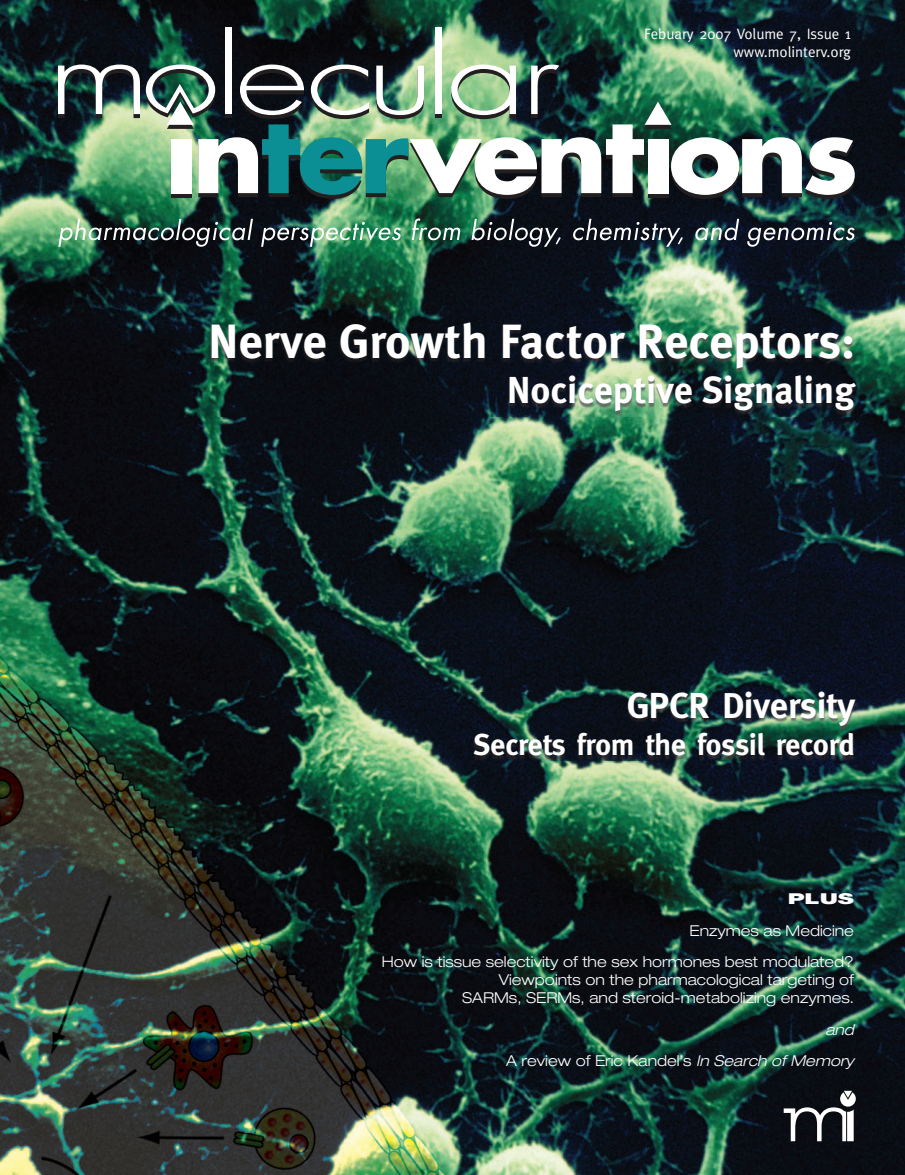
<style>
.page{position:relative;width:905px;height:1175px;background:#fff}
.page>*{position:absolute;margin:0;border:0;box-sizing:border-box;transform-origin:0 0}
.t1{font:700 48px "Meta";color:#fff}
.t2{font:700 37.5px "Meta";color:#fff}
.t3{font:700 36px "Meta";color:#fff}
.t4{font:700 30px "Meta";color:#fff}
.t5{font:300 expanded 15px/31.5px "Helvetica Neue";color:#fff;text-align:right}
.t6{font:15px/18px "Meta";color:#fff;text-align:right}
.t7{font:900 15px "Helvetica Neue";color:#fff;scale:1.6 1}
.s1{font-style:italic}
</style>
<div class="page">
<img style="left:0;top:0;width:904px;height:1174px">
<img style="left:58px;top:219px;width:195px;height:28px">
<img style="left:261px;top:222px;width:140px;height:25px">
<svg style="left:412px;top:218px;width:48px;height:22px"></svg>
<svg style="left:471px;top:219px;width:90px;height:28px;background:#3a4145"></svg>
<svg style="left:573px;top:219px;width:110px;height:28px;background:#343a43"></svg>
<svg style="left:695px;top:219px;width:44px;height:21px"></svg>
<svg style="left:747px;top:222px;width:107px;height:25px;background:#3a444e"></svg>
<svg style="left:58px;top:65px;width:82px;height:53px"></svg>
<div style="left:225px;top:28px;width:6px;height:86px;background:#fff"></div>
<div style="left:435px;top:28px;width:6px;height:86px;background:#fff"></div>
<img style="left:146px;top:65px;width:708px;height:134px">
<svg style="left:783px;top:1090px;width:72px;height:51px"></svg>
<img style="left:210px;top:324px;width:647px;height:92px">
<img style="left:473px;top:693px;width:383px;height:67px">
<p class="t6" style="left:644px;top:25px;width:208px">Febuary 2007 Volume 7, Issue 1 www.molinterv.org</p>
<h1 class="t1" style="left:208px;top:313px;width:648px">Nerve Growth Factor Receptors:</h1>
<h2 class="t2" style="left:507px;top:368px;width:349px">Nociceptive Signaling</h2>
<h3 class="t3" style="left:627px;top:684px;width:229px">GPCR Diversity</h3>
<h3 class="t4" style="left:473px;top:727px;width:383px">Secrets from the fossil record</h3>
<p class="t7" style="left:787px;top:893px;width:43px">PLUS</p>
<p class="t5" style="left:382px;top:916px;width:473px">Enzymes as Medicine<br>How is tissue selectivity of the sex hormones best modulated?</p>
<p class="t5" style="left:462px;top:972px;width:393px;line-height:18px">Viewpoints on the pharmacological targeting of<br>SARMs, SERMs, and steroid-metabolizing enzymes.</p>
<p class="t5" style="left:506px;top:1015px;width:349px"><span class="s1">and<br></span>A review of Eric Kandel’s <span class="s1">In Search of Memory</span></p>
</div>
